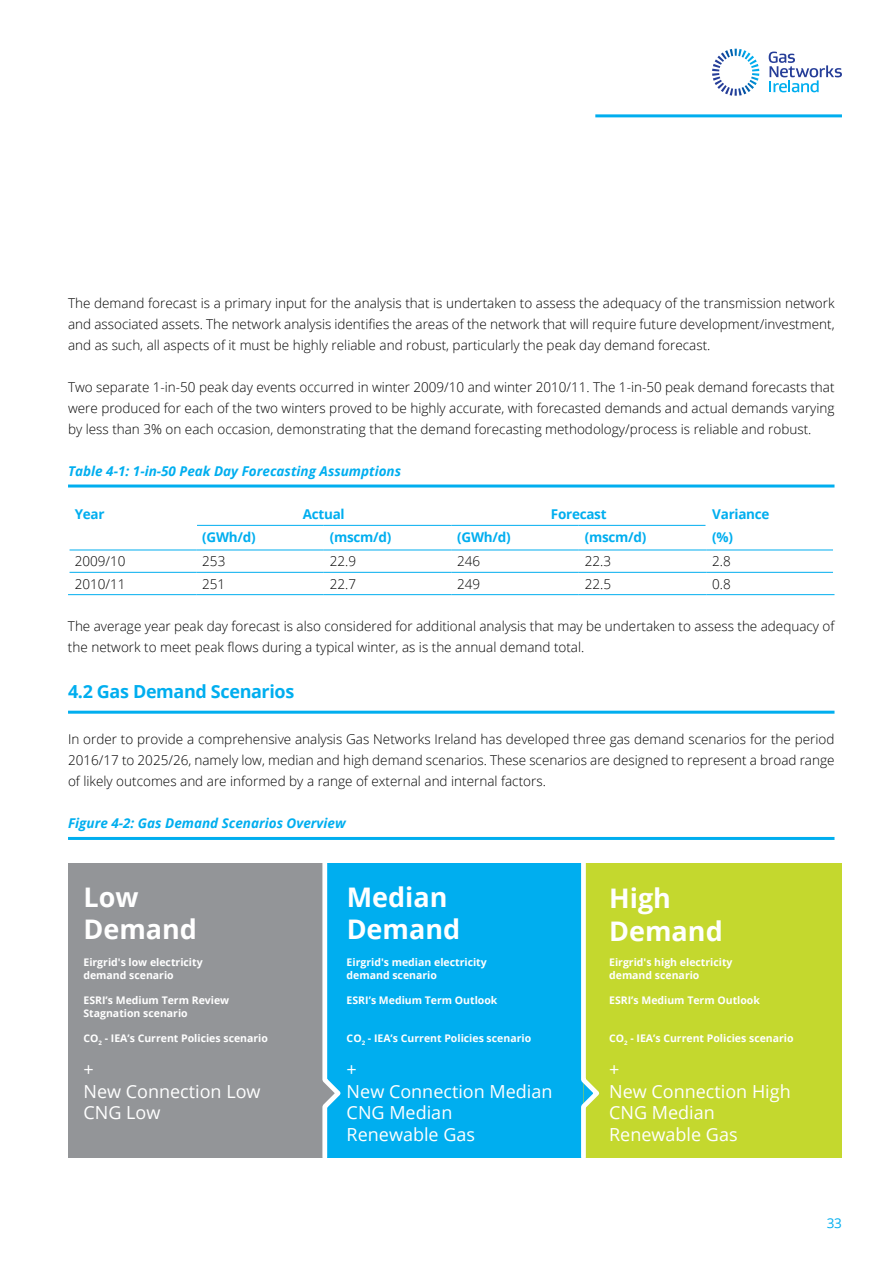
<style>
.page{position:relative;width:893px;height:1263px;background:#fff}
.page>*{position:absolute;margin:0;border:0;box-sizing:border-box;transform-origin:0 0}
.t1{font:700 27px/32.4px "Open Sans";color:#fff}
.t2{font:18px/21.6px "Open Sans";color:#fff}
.t3{font:700 18px "Open Sans";letter-spacing:-.02em;color:#00aeef}
.t4{font:300 13.5px/21px "Open Sans";color:#000;text-align:justify}
.t5{font:italic 700 13.5px "Open Sans";color:#00aeef}
.t6{font:700 13.5px "Open Sans";letter-spacing:-.02em;color:#00aeef}
.t7{font:13.5px "Open Sans";color:#00aeef}
.t8{font:700 10.5px/12.6px "Open Sans";color:#fff}
</style>
<div class="page">
<hr style="left:68px;top:484px;width:766px;height:3px;background:#00aeef">
<hr style="left:68px;top:711px;width:766px;height:3px;background:#00aeef">
<hr style="left:68px;top:837px;width:766px;height:3px;background:#00aeef">
<hr style="left:70px;top:550px;width:126px;height:1px;background:#00aeef">
<hr style="left:196px;top:550px;width:128px;height:1px;background:#00aeef">
<hr style="left:324px;top:550px;width:127px;height:1px;background:#00aeef">
<hr style="left:451px;top:550px;width:128px;height:1px;background:#00aeef">
<hr style="left:579px;top:550px;width:127px;height:1px;background:#00aeef">
<hr style="left:706px;top:550px;width:127px;height:1px;background:#00aeef">
<hr style="left:70px;top:572px;width:126px;height:1px;background:#00aeef">
<hr style="left:196px;top:572px;width:128px;height:1px;background:#00aeef">
<hr style="left:324px;top:572px;width:127px;height:1px;background:#00aeef">
<hr style="left:451px;top:572px;width:128px;height:1px;background:#00aeef">
<hr style="left:579px;top:572px;width:127px;height:1px;background:#00aeef">
<hr style="left:706px;top:572px;width:127px;height:1px;background:#00aeef">
<hr style="left:68px;top:594px;width:128px;height:1px;background:#00aeef">
<hr style="left:196px;top:594px;width:128px;height:1px;background:#00aeef">
<hr style="left:324px;top:594px;width:127px;height:1px;background:#00aeef">
<hr style="left:451px;top:594px;width:128px;height:1px;background:#00aeef">
<hr style="left:579px;top:594px;width:127px;height:1px;background:#00aeef">
<hr style="left:706px;top:594px;width:128px;height:1px;background:#00aeef">
<hr style="left:197px;top:525px;width:127px;height:1px;background:#00aeef">
<hr style="left:324px;top:525px;width:127px;height:1px;background:#00aeef">
<hr style="left:451px;top:525px;width:128px;height:1px;background:#00aeef">
<hr style="left:579px;top:525px;width:126px;height:1px;background:#00aeef">
<div style="left:68px;top:863px;width:259px;height:294px;background:#939598"></div>
<div style="left:326px;top:863px;width:258px;height:294px;background:#00aeef"></div>
<div style="left:583px;top:863px;width:259px;height:294px;background:#c4d82e"></div>
<svg style="left:322px;top:863px;width:19px;height:294px"></svg>
<svg style="left:581px;top:863px;width:19px;height:294px"></svg>
<svg style="left:769px;top:52px;width:73px;height:40px"></svg>
<svg style="left:712px;top:49px;width:47px;height:47px"></svg>
<hr style="left:595px;top:114px;width:247px;height:3px;background:#00aeef">
<p class="t4" style="left:68px;top:292px;width:768px">The demand forecast is a primary input for the analysis that is undertaken to assess the adequacy of the transmission network and associated assets. The network analysis identifies the areas of the network that will require future development/investment, and as such, all aspects of it must be highly reliable and robust, particularly the peak day demand forecast.</p>
<p class="t4" style="left:68px;top:376px;width:768px">Two separate 1-in-50 peak day events occurred in winter 2009/10 and winter 2010/11. The 1-in-50 peak demand forecasts that were produced for each of the two winters proved to be highly accurate, with forecasted demands and actual demands varying by less than 3% on each occasion, demonstrating that the demand forecasting methodology/process is reliable and robust.</p>
<p class="t5" style="left:68px;top:462px;width:335px">Table 4-1: 1-in-50 Peak Day Forecasting Assumptions</p>
<p class="t6" style="left:75px;top:505px;width:31px">Year</p>
<p class="t6" style="left:303px;top:505px;width:43px">Actual</p>
<p class="t6" style="left:551px;top:505px;width:57px">Forecast</p>
<p class="t6" style="left:712px;top:505px;width:59px">Variance</p>
<p class="t6" style="left:202px;top:527px;width:55px">(GWh/d)</p>
<p class="t6" style="left:330px;top:527px;width:63px">(mscm/d)</p>
<p class="t6" style="left:457px;top:527px;width:55px">(GWh/d)</p>
<p class="t6" style="left:585px;top:527px;width:63px">(mscm/d)</p>
<p class="t6" style="left:712px;top:527px;width:22px">(%)</p>
<p class="t4" style="left:75px;top:550px;width:52px">2009/10</p>
<p class="t4" style="left:202px;top:550px;width:25px">253</p>
<p class="t4" style="left:330px;top:550px;width:28px">22.9</p>
<p class="t4" style="left:457px;top:550px;width:25px">246</p>
<p class="t4" style="left:585px;top:550px;width:28px">22.3</p>
<p class="t4" style="left:712px;top:550px;width:20px">2.8</p>
<p class="t4" style="left:75px;top:573px;width:52px">2010/11</p>
<p class="t4" style="left:202px;top:573px;width:25px">251</p>
<p class="t4" style="left:330px;top:573px;width:28px">22.7</p>
<p class="t4" style="left:457px;top:573px;width:25px">249</p>
<p class="t4" style="left:585px;top:573px;width:28px">22.5</p>
<p class="t4" style="left:712px;top:573px;width:20px">0.8</p>
<p class="t4" style="left:68px;top:615px;width:768px">The average year peak day forecast is also considered for additional analysis that may be undertaken to assess the adequacy of the network to meet peak flows during a typical winter, as is the annual demand total.</p>
<h2 class="t3" style="left:68px;top:679px;width:228px">4.2 Gas Demand Scenarios</h2>
<p class="t4" style="left:68px;top:729px;width:768px">In order to provide a comprehensive analysis Gas Networks Ireland has developed three gas demand scenarios for the period 2016/17 to 2025/26, namely low, median and high demand scenarios. These scenarios are designed to represent a broad range of likely outcomes and are informed by a range of external and internal factors.</p>
<p class="t5" style="left:68px;top:814px;width:279px">Figure 4-2: Gas Demand Scenarios Overview</p>
<h1 class="t1" style="left:83px;top:880px;width:115px">Low<br>Demand</h1>
<h1 class="t1" style="left:347px;top:880px;width:115px">Median<br>Demand</h1>
<h1 class="t1" style="left:609px;top:882px;width:115px">High<br>Demand</h1>
<p class="t8" style="left:83px;top:956px;width:121px">Eirgrid's low electricity demand scenario</p>
<p class="t8" style="left:83px;top:994px;width:147px">ESRI’s Medium Term Review<br>Stagnation scenario</p>
<p class="t8" style="left:83px;top:1031px;width:186px">CO<sub>2</sub> - IEA’s Current Policies scenario</p>
<h2 class="t2" style="left:83px;top:1058px;width:179px">+<br>New Connection Low<br>CNG Low</h2>
<p class="t8" style="left:347px;top:956px;width:142px">Eirgrid's median electricity demand scenario</p>
<p class="t8" style="left:347px;top:994px;width:152px">ESRI’s Medium Term Outlook</p>
<p class="t8" style="left:347px;top:1031px;width:186px">CO<sub>2</sub> - IEA’s Current Policies scenario</p>
<h2 class="t2" style="left:347px;top:1058px;width:207px">+<br>New Connection Median<br>CNG Median<br>Renewable Gas</h2>
<p class="t8" style="left:609px;top:956px;width:125px">Eirgrid's high electricity demand scenario</p>
<p class="t8" style="left:609px;top:994px;width:152px">ESRI’s Medium Term Outlook</p>
<p class="t8" style="left:609px;top:1031px;width:186px">CO<sub>2</sub> - IEA’s Current Policies scenario</p>
<h2 class="t2" style="left:609px;top:1058px;width:183px">+<br>New Connection High<br>CNG Median<br>Renewable Gas</h2>
<p class="t7" style="left:827px;top:1213px;width:16px">33</p>
</div>
